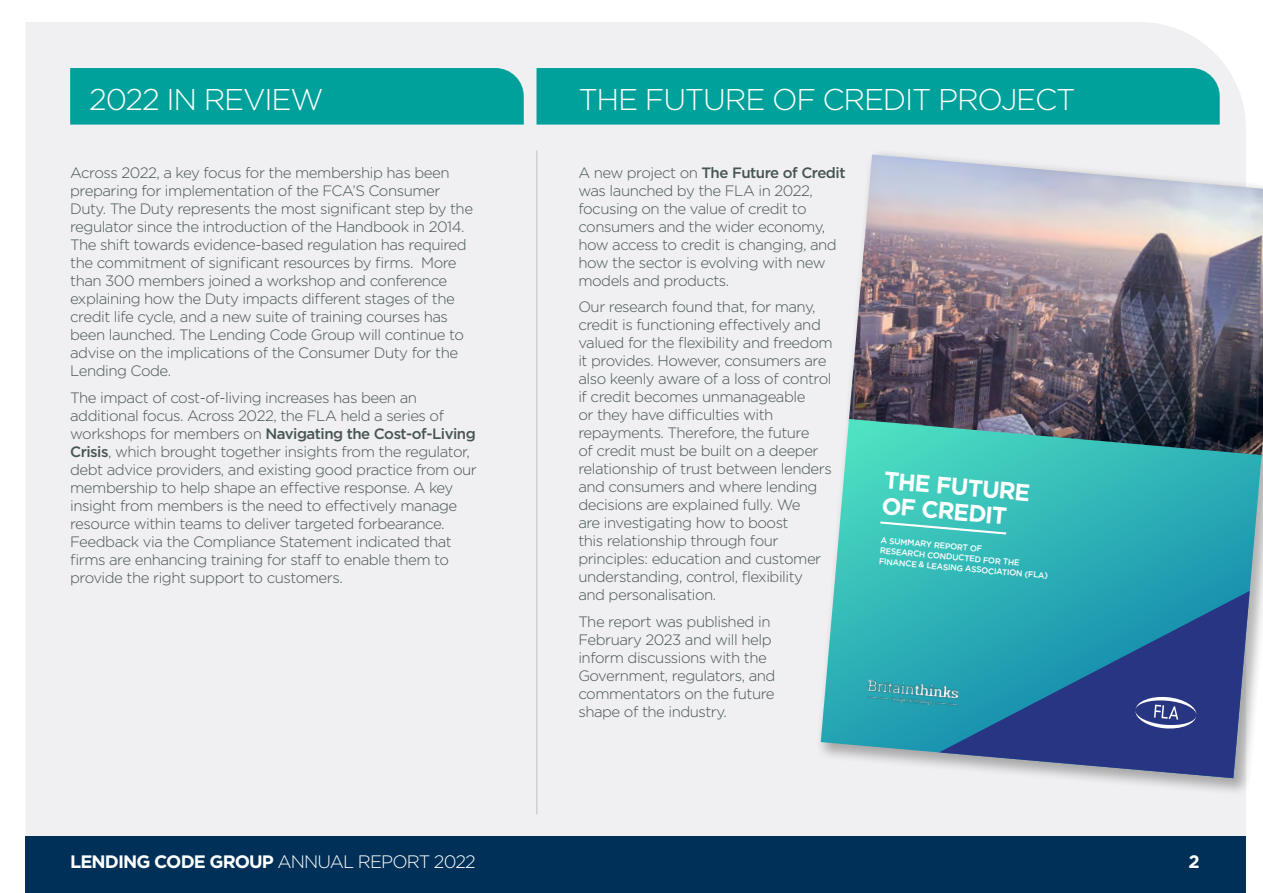
<style>
.page{position:relative;width:1263px;height:893px;background:#fff}
.page>*{position:absolute;margin:0;border:0;box-sizing:border-box;transform-origin:0 0}
.t1{font:300 30px "Gotham";letter-spacing:-.04em;color:#fff}
.t2{font:700 23.85px/25.2px "Gotham";color:#fff}
.t3{font:700 18px "Gotham";letter-spacing:-.05em;color:#fff}
.t4{font:300 15px/18px "Gotham";letter-spacing:-.03em;color:#465454}
.t5{font:500 8.4px/10.5px "Gotham";color:#fff}
.s1{font-weight:500}
.s2{font-weight:300}
</style>
<div class="page">
<div style="left:26px;top:22px;width:1220px;height:814px;background:#f0eff1"></div>
<div style="left:815px;top:148px;width:448px;height:649px;background:#000;opacity:.3"></div>
<img style="left:849px;top:155px;width:414px;height:302px">
<svg style="left:821px;top:419px;width:440px;height:359px;background:#47b2b3"></svg>
<svg style="left:878px;top:520px;width:130px;height:16px;background:#53cac3"></svg>
<svg style="left:939px;top:591px;width:311px;height:187px;background:#34719e"></svg>
<svg style="left:1135px;top:696px;width:62px;height:34px;background:#555f9d"></svg>
<img style="left:867px;top:679px;width:92px;height:29px">
<div style="left:536px;top:68px;width:684px;height:57px;background:#00a19a"></div>
<div style="left:70px;top:68px;width:454px;height:57px;background:#00a19a"></div>
<div style="left:26px;top:836px;width:1220px;height:57px;background:#003057"></div>
<hr style="left:536px;top:150px;width:1px;height:664px;background:#b8bfc7">
<h1 class="t1" style="left:89px;top:81px;width:236px">2022 IN REVIEW</h1>
<p class="t4" style="left:70px;top:164px;width:404px">Across 2022, a key focus for the membership has been preparing for implementation of the FCA’S Consumer Duty. The Duty represents the most significant step by the regulator since the introduction of the Handbook in 2014.<br>The shift towards evidence-based regulation has required the commitment of significant resources by firms. More than 300 members joined a workshop and conference explaining how the Duty impacts different stages of the credit life cycle, and a new suite of training courses has been launched. The Lending Code Group will continue to advise on the implications of the Consumer Duty for the Lending Code.</p>
<p class="t4" style="left:70px;top:388px;width:408px">The impact of cost-of-living increases has been an additional focus. Across 2022, the FLA held a series of workshops for members on <span class="s1">Navigating the Cost-of-Living Crisis</span>, which brought together insights from the regulator, debt advice providers, and existing good practice from our membership to help shape an effective response. A key insight from members is the need to effectively manage resource within teams to deliver targeted forbearance.<br>Feedback via the Compliance Statement indicated that firms are enhancing training for staff to enable them to provide the right support to customers.</p>
<h1 class="t1" style="left:578px;top:81px;width:499px">THE FUTURE OF CREDIT PROJECT</h1>
<p class="t4" style="left:578px;top:163px;width:269px">A new project on <span class="s1">The Future of Credit </span>was launched by the FLA in 2022, focusing on the value of credit to consumers and the wider economy, how access to credit is changing, and how the sector is evolving with new models and products.</p>
<p class="t4" style="left:578px;top:298px;width:256px">Our research found that, for many, credit is functioning effectively and valued for the flexibility and freedom it provides. However, consumers are also keenly aware of a loss of control if credit becomes unmanageable<br>or they have difficulties with repayments. Therefore, the future<br>of credit must be built on a deeper relationship of trust between lenders and consumers and where lending decisions are explained fully. We<br>are investigating how to boost<br>this relationship through four principles: education and customer understanding, control, flexibility and personalisation.</p>
<p class="t4" style="left:578px;top:612px;width:199px">The report was published in<br>February 2023 and will help inform discussions with the<br>Government, regulators, and commentators on the future shape of the industry.</p>
<h2 class="t2" style="left:885px;top:467px;width:148px;rotate:5deg">THE FUTURE<br>OF CREDIT</h2>
<p class="t5" style="left:881px;top:535px;width:171px;rotate:5deg">A SUMMARY REPORT OF<br>RESEARCH CONDUCTED FOR THE<br>FINANCE &amp; LEASING ASSOCIATION (FLA)</p>
<p class="t3" style="left:70px;top:849px;width:407px">LENDING CODE GROUP <span class="s2">ANNUAL REPORT 2022</span></p>
<p class="t3" style="left:1188px;top:849px;width:13px">2</p>
</div>
